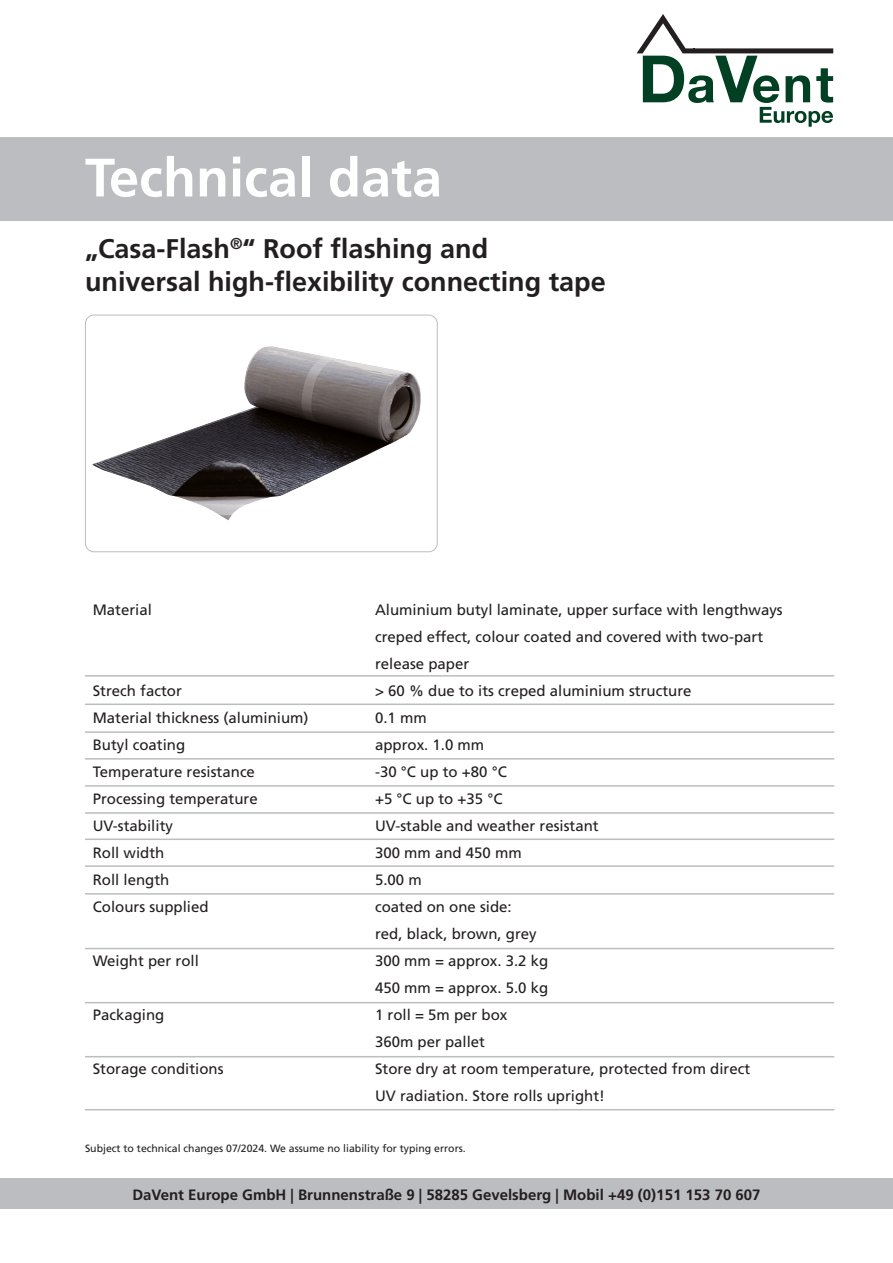
<style>
.page{position:relative;width:893px;height:1263px;background:#fff}
.page>*{position:absolute;margin:0;border:0;box-sizing:border-box;transform-origin:0 0}
.t1{font:700 54px "Frutiger LT Std";color:#fff}
.t2{font:700 27px/32.4px "Frutiger LT Std";color:#231f20}
.t3{font:15px/27px "Frutiger LT Std";color:#231f20}
.t4{font:700 15px "Frutiger LT Std";color:#231f20}
.t5{font:10.5px "Frutiger LT Std";color:#231f20}
</style>
<div class="page">
<div style="left:0;top:137px;width:893px;height:84px;background:#bcbdc0"></div>
<div style="left:0;top:1179px;width:893px;height:30px;background:#bcbdc0"></div>
<svg style="left:637px;top:15px;width:196px;height:112px"></svg>
<img style="left:92px;top:346px;width:329px;height:174px">
<div style="left:85px;top:315px;width:353px;height:237px;border:1px solid #bcbdc0;border-radius:9px"></div>
<hr style="left:85px;top:675px;width:749px;height:2px;background:#bcbdc0">
<hr style="left:85px;top:703px;width:749px;height:2px;background:#bcbdc0">
<hr style="left:85px;top:731px;width:749px;height:2px;background:#bcbdc0">
<hr style="left:85px;top:785px;width:749px;height:2px;background:#bcbdc0">
<hr style="left:85px;top:758px;width:749px;height:2px;background:#bcbdc0">
<hr style="left:85px;top:1002px;width:749px;height:1px;background:#bcbdc0">
<hr style="left:85px;top:812px;width:749px;height:2px;background:#bcbdc0">
<hr style="left:85px;top:838px;width:749px;height:2px;background:#bcbdc0">
<hr style="left:85px;top:865px;width:749px;height:2px;background:#bcbdc0">
<hr style="left:85px;top:948px;width:749px;height:1px;background:#bcbdc0">
<hr style="left:85px;top:893px;width:749px;height:2px;background:#bcbdc0">
<hr style="left:85px;top:1109px;width:749px;height:1px;background:#bcbdc0">
<hr style="left:85px;top:1056px;width:749px;height:1px;background:#bcbdc0">
<h1 class="t1" style="left:85px;top:146px;width:359px">Technical data</h1>
<h2 class="t2" style="left:85px;top:233px;width:522px">„Casa-Flash<sup>®</sup>“ Roof flashing and universal high-flexibility connecting tape</h2>
<p class="t3" style="left:375px;top:596px;width:409px">Aluminium butyl laminate, upper surface with lengthways creped effect, colour coated and covered with two-part release paper<br>&gt; 60 % due to its creped aluminium structure<br>0.1 mm<br>approx. 1.0 mm<br>-30 °C up to +80 °C<br>+5 °C up to +35 °C<br>UV-stable and weather resistant<br>300 mm and 450 mm<br>5.00 m<br>coated on one side:<br>red, black, brown, grey<br>300 mm = approx. 3.2 kg<br>450 mm = approx. 5.0 kg<br>1 roll = 5m per box<br>360m per pallet<br>Store dry at room temperature, protected from direct<br>UV radiation. Store rolls upright!</p>
<p class="t5" style="left:85px;top:1142px;width:382px">Subject to technical changes 07/2024. We assume no liability for typing errors.</p>
<p class="t3" style="left:93px;top:596px;width:61px">Material</p>
<p class="t3" style="left:93px;top:677px;width:217px">Strech factor<br>Material thickness (aluminium)<br>Butyl coating<br>Temperature resistance<br>Processing temperature<br>UV-stability<br>Roll width<br>Roll length<br>Colours supplied</p>
<p class="t3" style="left:93px;top:947px;width:108px">Weight per roll</p>
<p class="t3" style="left:93px;top:1001px;width:73px">Packaging</p>
<p class="t3" style="left:93px;top:1055px;width:132px">Storage conditions</p>
<p class="t4" style="left:132px;top:1185px;width:630px">DaVent Europe GmbH | Brunnenstraße 9 | 58285 Gevelsberg | Mobil +49 (0)151 153 70 607</p>
</div>
